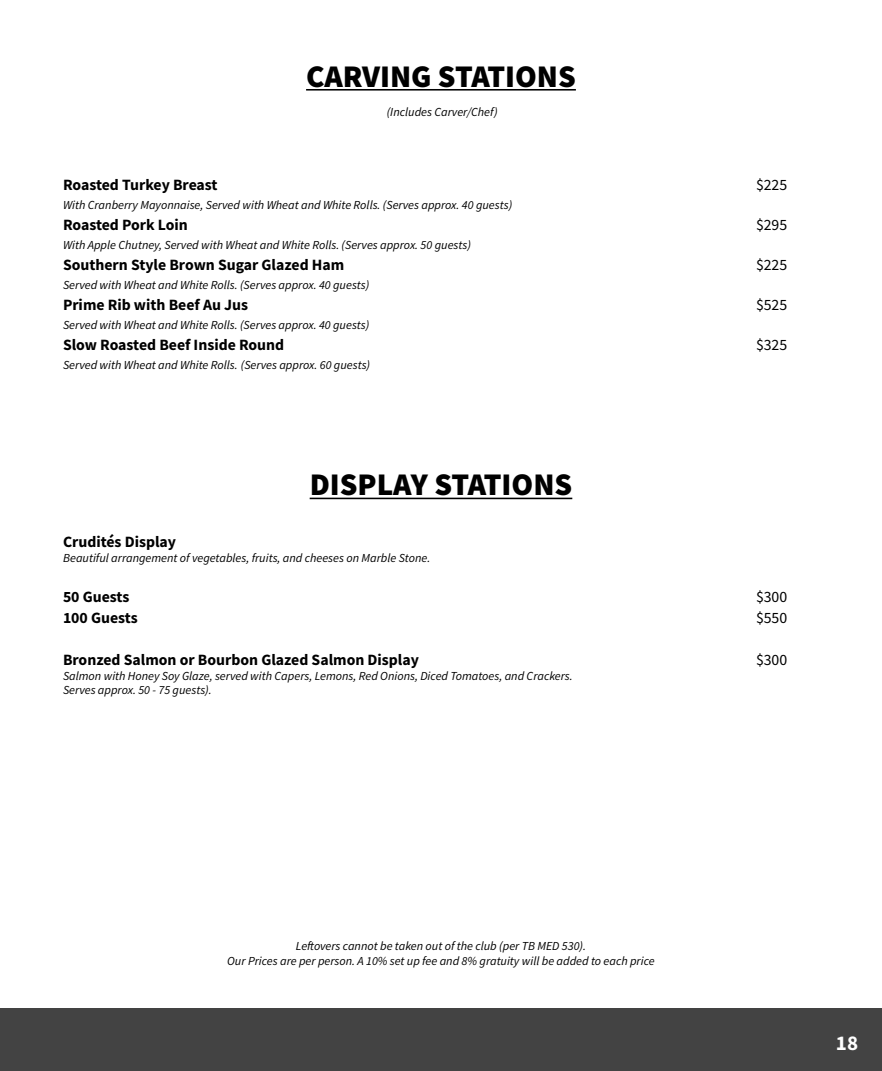
<style>
.page{position:relative;width:882px;height:1071px;background:#fff}
.page>*{position:absolute;margin:0;border:0;box-sizing:border-box;transform-origin:0 0}
.t1{font:900 31.5px "Source Sans Pro";color:#000}
.t2{font:700 21px "Source Sans Pro";color:#fff}
.t3{font:700 15.75px "Source Sans Pro";color:#000}
.t4{font:15.75px "Source Sans Pro";color:#000}
.t5{font:italic 12.25px/14.7px "Source Sans Pro";color:#000}
</style>
<div class="page">
<div style="left:0;top:1008px;width:882px;height:63px;background:#434343"></div>
<hr style="left:306px;top:89px;width:270px;height:2px;background:#000">
<hr style="left:310px;top:498px;width:262px;height:1px;background:#000">
<h1 class="t1" style="left:306px;top:54px;width:271px">CARVING STATIONS</h1>
<p class="t5" style="left:387px;top:105px;width:113px">(Includes Carver/Chef)</p>
<p class="t3" style="left:63px;top:174px;width:156px">Roasted Turkey Breast</p>
<p class="t4" style="left:756px;top:175px;width:33px">$225</p>
<p class="t5" style="left:63px;top:198px;width:451px">With Cranberry Mayonnaise, Served with Wheat and White Rolls. (Serves approx. 40 guests)</p>
<p class="t3" style="left:63px;top:214px;width:126px">Roasted Pork Loin</p>
<p class="t4" style="left:756px;top:215px;width:33px">$295</p>
<p class="t5" style="left:63px;top:237px;width:410px">With Apple Chutney, Served with Wheat and White Rolls. (Serves approx. 50 guests)</p>
<p class="t3" style="left:63px;top:254px;width:283px">Southern Style Brown Sugar Glazed Ham</p>
<p class="t4" style="left:756px;top:255px;width:33px">$225</p>
<p class="t5" style="left:63px;top:277px;width:308px">Served with Wheat and White Rolls. (Serves approx. 40 guests)</p>
<p class="t3" style="left:63px;top:294px;width:187px">Prime Rib with Beef Au Jus</p>
<p class="t4" style="left:756px;top:295px;width:33px">$525</p>
<p class="t5" style="left:63px;top:317px;width:308px">Served with Wheat and White Rolls. (Serves approx. 40 guests)</p>
<p class="t3" style="left:63px;top:334px;width:223px">Slow Roasted Beef Inside Round</p>
<p class="t4" style="left:756px;top:335px;width:33px">$325</p>
<p class="t5" style="left:63px;top:357px;width:309px">Served with Wheat and White Rolls. (Serves approx. 60 guests)</p>
<h1 class="t1" style="left:310px;top:463px;width:264px">DISPLAY STATIONS</h1>
<p class="t3" style="left:63px;top:531px;width:115px">Crudités Display</p>
<p class="t5" style="left:63px;top:550px;width:369px">Beautiful arrangement of vegetables, fruits, and cheeses on Marble Stone.</p>
<p class="t3" style="left:63px;top:586px;width:68px">50 Guests</p>
<p class="t4" style="left:756px;top:587px;width:33px">$300</p>
<p class="t3" style="left:63px;top:607px;width:76px">100 Guests</p>
<p class="t4" style="left:756px;top:608px;width:33px">$550</p>
<p class="t3" style="left:63px;top:649px;width:357px">Bronzed Salmon or Bourbon Glazed Salmon Display</p>
<p class="t4" style="left:756px;top:650px;width:33px">$300</p>
<p class="t5" style="left:63px;top:668px;width:511px">Salmon with Honey Soy Glaze, served with Capers, Lemons, Red Onions, Diced Tomatoes, and Crackers.<br>Serves approx. 50 - 75 guests).</p>
<p class="t5" style="left:227px;top:938px;width:429px;text-align:center">Leftovers cannot be taken out of the club (per TB MED 530).<br>Our Prices are per person. A 10% set up fee and 8% gratuity will be added to each price</p>
<h2 class="t2" style="left:836px;top:1029px;width:24px">18</h2>
</div>
